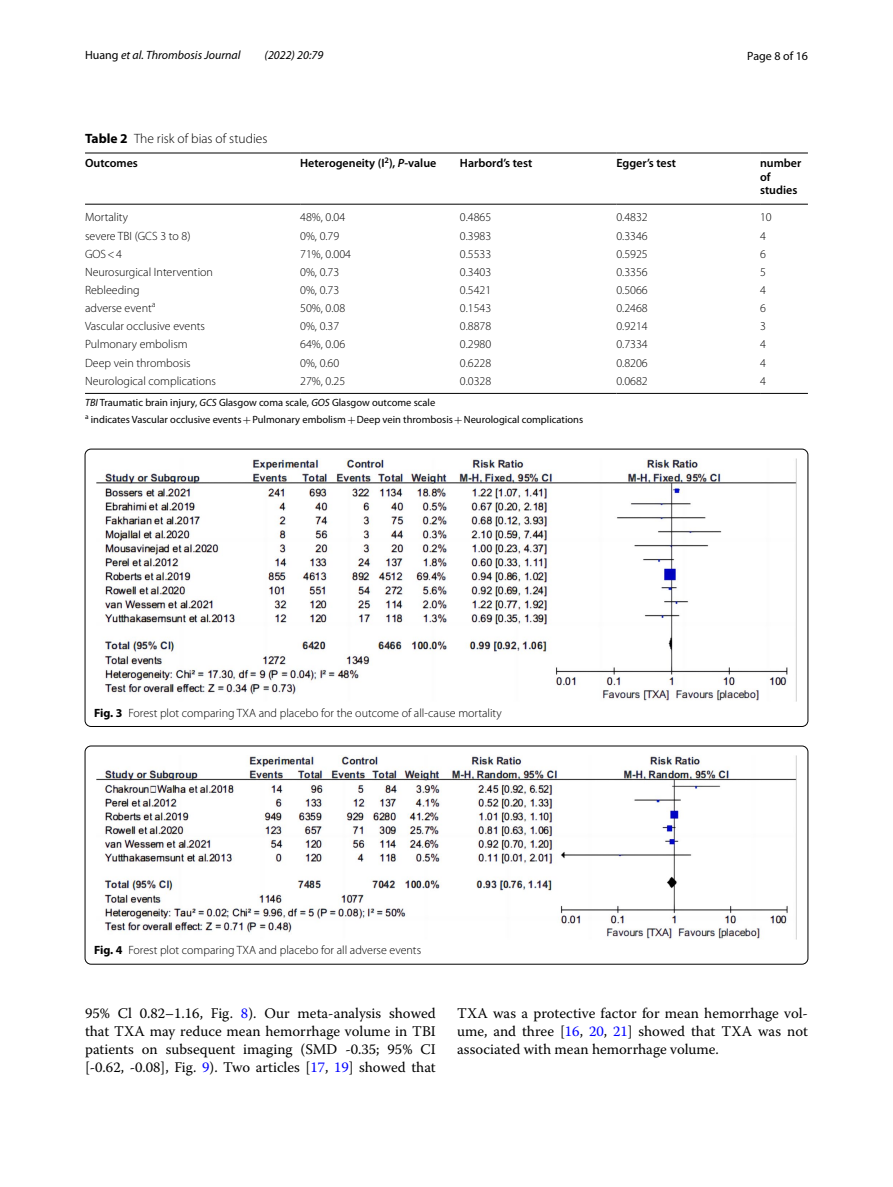
<style>
.page{position:relative;width:893px;height:1187px;background:#fff}
.page>*{position:absolute;margin:0;border:0;box-sizing:border-box;transform-origin:0 0}
.t1{font:14.7px/18px "Warnock Pro";color:#000;text-align:justify}
.t2{font:300 13.5px "Myriad Pro";color:#000}
.t3{font:300 12px "Myriad Pro";color:#000}
.t4{font:600 12px/13.5px "Myriad Pro";color:#000}
.t5{font:italic 12px "Myriad Pro";color:#000}
.t6{font:12px "Myriad Pro";color:#000}
.t7{font:10.5px/17px "Myriad Pro";color:#000}
.s1{font-style:normal}
.s2{font-weight:700}
.s3{font-style:italic}
.s4{font-family:"MTSY"}
.s5{color:#00f}
</style>
<div class="page">
<hr style="left:85px;top:153px;width:215px;height:1px;background:#000">
<hr style="left:85px;top:204px;width:215px;height:1px;background:#000">
<hr style="left:300px;top:153px;width:160px;height:1px;background:#000">
<hr style="left:300px;top:204px;width:160px;height:1px;background:#000">
<hr style="left:460px;top:153px;width:156px;height:1px;background:#000">
<hr style="left:460px;top:204px;width:156px;height:1px;background:#000">
<hr style="left:616px;top:153px;width:144px;height:1px;background:#000">
<hr style="left:616px;top:204px;width:144px;height:1px;background:#000">
<hr style="left:760px;top:153px;width:48px;height:1px;background:#000">
<hr style="left:760px;top:204px;width:48px;height:1px;background:#000">
<hr style="left:85px;top:393px;width:215px;height:1px;background:#000">
<hr style="left:300px;top:393px;width:160px;height:1px;background:#000">
<hr style="left:460px;top:393px;width:156px;height:1px;background:#000">
<hr style="left:616px;top:393px;width:144px;height:1px;background:#000">
<hr style="left:760px;top:393px;width:48px;height:1px;background:#000">
<img style="left:96px;top:458px;width:701px;height:243px">
<img style="left:96px;top:755px;width:701px;height:184px">
<div style="left:85px;top:745px;width:723px;height:219px;border:1px solid #000;border-radius:6px"></div>
<p class="t5" style="left:85px;top:48px;width:157px"><span class="s1">Huang</span> et al. Thrombosis Journal</p>
<p class="t5" style="left:265px;top:48px;width:60px">(2022) 20:79</p>
<p class="t6" style="left:747px;top:48px;width:62px">Page 8 of 16</p>
<p class="t2" style="left:85px;top:131px;width:184px"><span class="s2">Table 2</span> The risk of bias of studies</p>
<p class="t4" style="left:85px;top:156px;width:54px">Outcomes</p>
<p class="t4" style="left:300px;top:156px;width:138px">Heterogeneity (I<sup>2</sup>), <span class="s3">P</span>-value</p>
<p class="t4" style="left:460px;top:156px;width:74px">Harbord’s test</p>
<p class="t4" style="left:616px;top:156px;width:61px">Egger’s test</p>
<p class="t4" style="left:760px;top:156px;width:43px">number of studies</p>
<p class="t3" style="left:85px;top:211px;width:44px">Mortality</p>
<p class="t3" style="left:300px;top:211px;width:46px">48%, 0.04</p>
<p class="t3" style="left:460px;top:211px;width:33px">0.4865</p>
<p class="t3" style="left:616px;top:211px;width:33px">0.4832</p>
<p class="t3" style="left:760px;top:211px;width:13px">10</p>
<p class="t3" style="left:85px;top:229px;width:107px">severe TBI (GCS 3 to 8)</p>
<p class="t3" style="left:300px;top:229px;width:41px">0%, 0.79</p>
<p class="t3" style="left:460px;top:229px;width:33px">0.3983</p>
<p class="t3" style="left:616px;top:229px;width:33px">0.3346</p>
<p class="t3" style="left:760px;top:229px;width:7px">4</p>
<p class="t3" style="left:85px;top:247px;width:39px">GOS&lt;4</p>
<p class="t3" style="left:300px;top:247px;width:52px">71%, 0.004</p>
<p class="t3" style="left:460px;top:247px;width:33px">0.5533</p>
<p class="t3" style="left:616px;top:247px;width:33px">0.5925</p>
<p class="t3" style="left:760px;top:247px;width:7px">6</p>
<p class="t3" style="left:85px;top:265px;width:129px">Neurosurgical Intervention</p>
<p class="t3" style="left:300px;top:265px;width:41px">0%, 0.73</p>
<p class="t3" style="left:460px;top:265px;width:33px">0.3403</p>
<p class="t3" style="left:616px;top:265px;width:33px">0.3356</p>
<p class="t3" style="left:760px;top:265px;width:7px">5</p>
<p class="t3" style="left:85px;top:283px;width:56px">Rebleeding</p>
<p class="t3" style="left:300px;top:283px;width:41px">0%, 0.73</p>
<p class="t3" style="left:460px;top:283px;width:33px">0.5421</p>
<p class="t3" style="left:616px;top:283px;width:33px">0.5066</p>
<p class="t3" style="left:760px;top:283px;width:7px">4</p>
<p class="t3" style="left:85px;top:301px;width:72px">adverse event<sup>a</sup></p>
<p class="t3" style="left:300px;top:301px;width:46px">50%, 0.08</p>
<p class="t3" style="left:460px;top:301px;width:33px">0.1543</p>
<p class="t3" style="left:616px;top:301px;width:33px">0.2468</p>
<p class="t3" style="left:760px;top:301px;width:7px">6</p>
<p class="t3" style="left:85px;top:319px;width:121px">Vascular occlusive events</p>
<p class="t3" style="left:300px;top:319px;width:41px">0%, 0.37</p>
<p class="t3" style="left:460px;top:319px;width:33px">0.8878</p>
<p class="t3" style="left:616px;top:319px;width:33px">0.9214</p>
<p class="t3" style="left:760px;top:319px;width:7px">3</p>
<p class="t3" style="left:85px;top:338px;width:104px">Pulmonary embolism</p>
<p class="t3" style="left:300px;top:338px;width:46px">64%, 0.06</p>
<p class="t3" style="left:460px;top:338px;width:33px">0.2980</p>
<p class="t3" style="left:616px;top:338px;width:33px">0.7334</p>
<p class="t3" style="left:760px;top:338px;width:7px">4</p>
<p class="t3" style="left:85px;top:356px;width:107px">Deep vein thrombosis</p>
<p class="t3" style="left:300px;top:356px;width:41px">0%, 0.60</p>
<p class="t3" style="left:460px;top:356px;width:33px">0.6228</p>
<p class="t3" style="left:616px;top:356px;width:33px">0.8206</p>
<p class="t3" style="left:760px;top:356px;width:7px">4</p>
<p class="t3" style="left:85px;top:374px;width:133px">Neurological complications</p>
<p class="t3" style="left:300px;top:374px;width:46px">27%, 0.25</p>
<p class="t3" style="left:460px;top:374px;width:33px">0.0328</p>
<p class="t3" style="left:616px;top:374px;width:33px">0.0682</p>
<p class="t3" style="left:760px;top:374px;width:7px">4</p>
<p class="t7" style="left:85px;top:394px;width:500px"><span class="s3">TBI</span> Traumatic brain injury, <span class="s3">GCS</span> Glasgow coma scale, <span class="s3">GOS</span> Glasgow outcome scale<br><sup>a</sup> indicates Vascular occlusive events<span class="s4">+</span>Pulmonary embolism<span class="s4">+</span>Deep vein thrombosis<span class="s4">+</span>Neurological complications</p>
<p class="t3" style="left:94px;top:706px;width:409px"><span class="s2">Fig. 3</span> Forest plot comparing TXA and placebo for the outcome of all-cause mortality</p>
<p class="t3" style="left:94px;top:943px;width:329px"><span class="s2">Fig. 4</span> Forest plot comparing TXA and placebo for all adverse events</p>
<p class="t1" style="left:85px;top:1004px;width:352px">95% Cl 0.82–1.16, Fig. <span class="s5">8</span>). Our meta-analysis showed that TXA may reduce mean hemorrhage volume in TBI patients on subsequent imaging (SMD -0.35; 95% CI [-0.62, -0.08], Fig. <span class="s5">9</span>). Two articles [<span class="s5">17</span>, <span class="s5">19</span>] showed that</p>
<p class="t1" style="left:457px;top:1004px;width:352px">TXA was a protective factor for mean hemorrhage vol&shy;ume, and three [<span class="s5">16</span>, <span class="s5">20</span>, <span class="s5">21</span>] showed that TXA was not associated with mean hemorrhage volume.</p>
</div>
